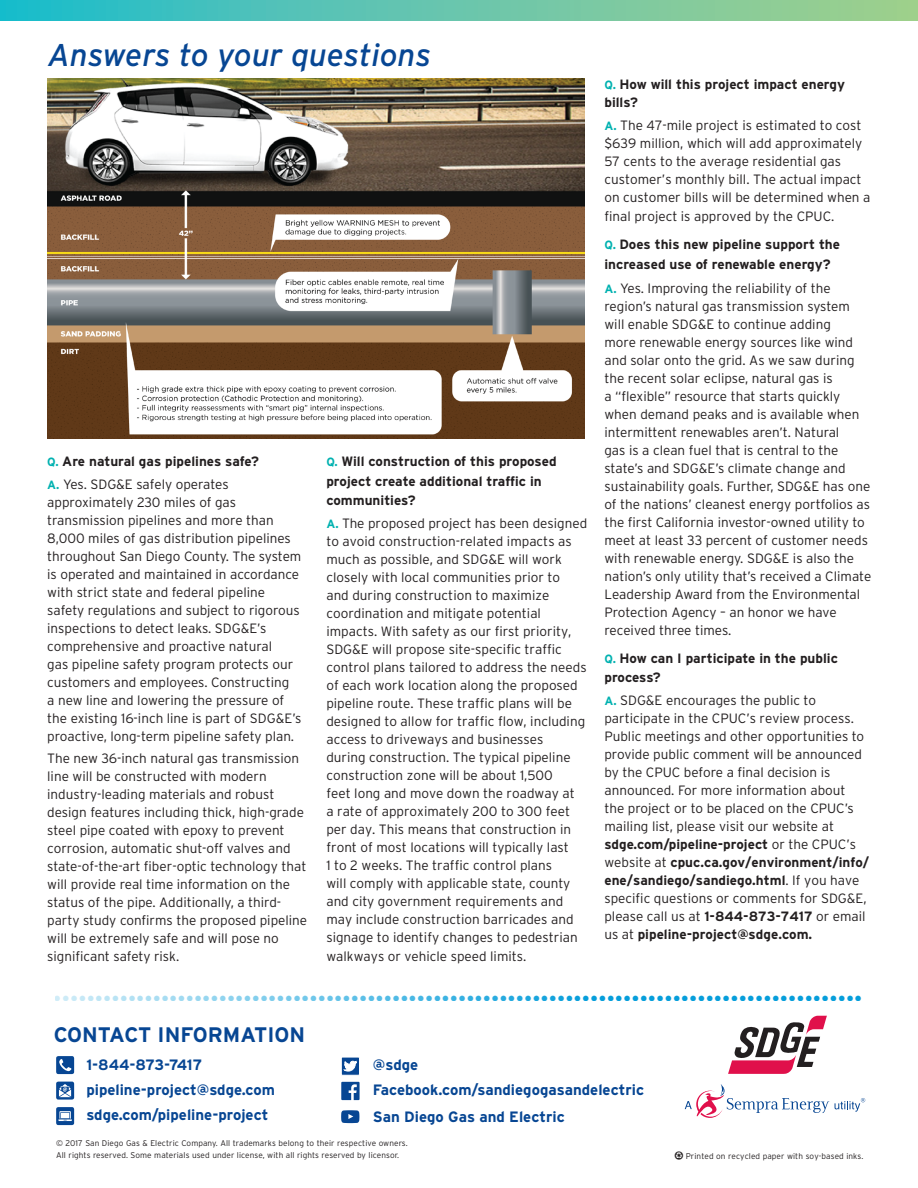
<style>
.page{position:relative;width:918px;height:1188px;background:#fff}
.page>*{position:absolute;margin:0;border:0;box-sizing:border-box;transform-origin:0 0}
.Heading_Italic{font:italic 31.5px "Interstate";color:#074693}
.t1{font:21px "Minion Pro";color:#069edb}
.Heading_Sidebar{font:700 21px "Interstate";color:#074693}
.Contact_Info{font:700 15px "Interstate";color:#074693}
.Q_A_Answer{font:300 13.5px/18px "Interstate";color:#231f20}
.Q_A_Question{font:700 13.5px/19.5px "Interstate";color:#231f20}
.Q_A_Answer-2{font:700 13.5px/18px "Interstate";color:#231f20}
.t2{font:300 8.25px/12px "Interstate";letter-spacing:.01em;color:#231f20}
.s1{font-size:12px;color:#00b1b0}
.s2{font-weight:700;font-size:12px;color:#00b1b0}
.s3{font-weight:700}
.s4{font-family:"Recycle";font-weight:400}
</style>
<div class="page">
<svg style="left:728px;top:1016px;width:99px;height:58px"></svg>
<svg style="left:685px;top:1084px;width:144px;height:34px"></svg>
<svg style="left:835px;top:1098px;width:30px;height:14px"></svg>
<div style="left:0;top:0;width:918px;height:20px;background:linear-gradient(to right,#23bccc,#a6d08c)"></div>
<div style="left:56px;top:1107px;width:18px;height:18px;background:#074693;border-radius:2px"></div>
<svg style="left:58px;top:1111px;width:14px;height:10px"></svg>
<div style="left:56px;top:1056px;width:18px;height:18px;background:#074693;border-radius:2px"></div>
<svg style="left:59px;top:1059px;width:12px;height:12px"></svg>
<svg style="left:56px;top:1082px;width:18px;height:18px"></svg>
<svg style="left:59px;top:1084px;width:12px;height:13px"></svg>
<svg style="left:341px;top:1057px;width:19px;height:18px"></svg>
<svg style="left:341px;top:1082px;width:19px;height:18px"></svg>
<svg style="left:341px;top:1110px;width:18px;height:13px"></svg>
<img style="left:47px;top:78px;width:538px;height:361px">
<p class="Heading_Italic" style="left:48px;top:38px;width:385px">Answers to your questions</p>
<p class="Q_A_Question" style="left:47px;top:452px;width:213px"><span class="s1">Q.</span> Are natural gas pipelines safe?</p>
<p class="Q_A_Answer" style="left:47px;top:475px;width:256px"><span class="s2">A.</span> Yes. SDG&amp;E safely operates approximately 230 miles of gas transmission pipelines and more than 8,000 miles of gas distribution pipelines throughout San Diego County. The system is operated and maintained in accordance with strict state and federal pipeline safety regulations and subject to rigorous inspections to detect leaks. SDG&amp;E’s comprehensive and proactive natural<br>gas pipeline safety program protects our customers and employees. Constructing<br>a new line and lowering the pressure of the existing 16-inch line is part of SDG&amp;E’s proactive, long-term pipeline safety plan.</p>
<p class="Q_A_Answer" style="left:47px;top:749px;width:261px">The new 36-inch natural gas transmission line will be constructed with modern industry-leading materials and robust design features including thick, high-grade steel pipe coated with epoxy to prevent corrosion, automatic shut-off valves and state-of-the-art fiber-optic technology that will provide real time information on the status of the pipe. Additionally, a third&shy;party study confirms the proposed pipeline will be extremely safe and will pose no significant safety risk.</p>
<p class="Q_A_Question" style="left:326px;top:452px;width:232px"><span class="s1">Q.</span> Will construction of this proposed project create additional traffic in communities?</p>
<p class="Q_A_Answer" style="left:326px;top:514px;width:262px"><span class="s2">A.</span> The proposed project has been designed to avoid construction-related impacts as much as possible, and SDG&amp;E will work closely with local communities prior to<br>and during construction to maximize coordination and mitigate potential impacts. With safety as our first priority, SDG&amp;E will propose site-specific traffic control plans tailored to address the needs of each work location along the proposed pipeline route. These traffic plans will be designed to allow for traffic flow, including access to driveways and businesses<br>during construction. The typical pipeline construction zone will be about 1,500<br>feet long and move down the roadway at<br>a rate of approximately 200 to 300 feet per day. This means that construction in front of most locations will typically last<br>1 to 2 weeks. The traffic control plans<br>will comply with applicable state, county and city government requirements and may include construction barricades and signage to identify changes to pedestrian</p>
<p class="Q_A_Answer" style="left:326px;top:947px;width:202px">walkways or vehicle speed limits.</p>
<p class="Q_A_Answer-2" style="left:604px;top:75px;width:242px"><span class="s1">Q.</span> How will this project impact energy bills?</p>
<p class="Q_A_Answer" style="left:604px;top:116px;width:267px"><span class="s2">A.</span> The 47-mile project is estimated to cost $639 million, which will add approximately 57 cents to the average residential gas customer’s monthly bill. The actual impact on customer bills will be determined when a</p>
<p class="Q_A_Answer" style="left:604px;top:207px;width:231px">final project is approved by the CPUC.</p>
<p class="Q_A_Question" style="left:604px;top:235px;width:237px"><span class="s1">Q.</span> Does this new pipeline support the increased use of renewable energy?</p>
<p class="Q_A_Answer" style="left:604px;top:279px;width:268px"><span class="s2">A.</span> Yes. Improving the reliability of the region’s natural gas transmission system will enable SDG&amp;E to continue adding<br>more renewable energy sources like wind and solar onto the grid. As we saw during the recent solar eclipse, natural gas is<br>a “flexible” resource that starts quickly when demand peaks and is available when intermittent renewables aren’t. Natural<br>gas is a clean fuel that is central to the state’s and SDG&amp;E’s climate change and sustainability goals. Further, SDG&amp;E has one of the nations’ cleanest energy portfolios as the first California investor-owned utility to meet at least 33 percent of customer needs with renewable energy. SDG&amp;E is also the nation’s only utility that’s received a Climate Leadership Award from the Environmental Protection Agency – an honor we have received three times.</p>
<p class="Q_A_Question" style="left:604px;top:648px;width:235px"><span class="s1">Q.</span> How can I participate in the public process?</p>
<p class="Q_A_Answer" style="left:604px;top:691px;width:266px"><span class="s2">A.</span> SDG&amp;E encourages the public to participate in the CPUC’s review process.<br>Public meetings and other opportunities to provide public comment will be announced by the CPUC before a final decision is announced. For more information about<br>the project or to be placed on the CPUC’s mailing list, please visit our website at <span class="s3">sdge.com/pipeline-project</span> or the CPUC’s website at <span class="s3">cpuc.ca.gov/environment/info/ ene/sandiego/sandiego.html</span>. If you have specific questions or comments for SDG&amp;E, please call us at <span class="s3">1-844-873-7417</span> or email us at <span class="s3">pipeline-project@sdge.com.</span></p>
<h2 class="t1" style="left:54px;top:982px;width:810px">••••••••••••••••••••••••••••••••••••••••••••••••••••••••••••••••••••••••••••••••••••••••••••••••••</h2>
<p class="Heading_Sidebar" style="left:54px;top:1023px;width:253px">CONTACT INFORMATION</p>
<p class="Contact_Info" style="left:86px;top:1056px;width:117px">1-844-873-7417</p>
<p class="Contact_Info" style="left:86px;top:1081px;width:190px">pipeline-project@sdge.com</p>
<p class="Contact_Info" style="left:86px;top:1107px;width:184px">sdge.com/pipeline-project</p>
<p class="Contact_Info" style="left:373px;top:1056px;width:47px">@sdge</p>
<p class="Contact_Info" style="left:373px;top:1081px;width:273px">Facebook.com/sandiegogasandelectric</p>
<p class="Contact_Info" style="left:373px;top:1108px;width:193px">San Diego Gas and Electric</p>
<p class="t2" style="left:56px;top:1137px;width:353px">© 2017 San Diego Gas &amp; Electric Company. All trademarks belong to their respective owners.<br>All rights reserved. Some materials used under license, with all rights reserved by licensor.</p>
<p class="t2" style="left:674px;top:1150px;width:191px"><span class="s4">E</span> Printed on recycled paper with soy-based inks.</p>
</div>
